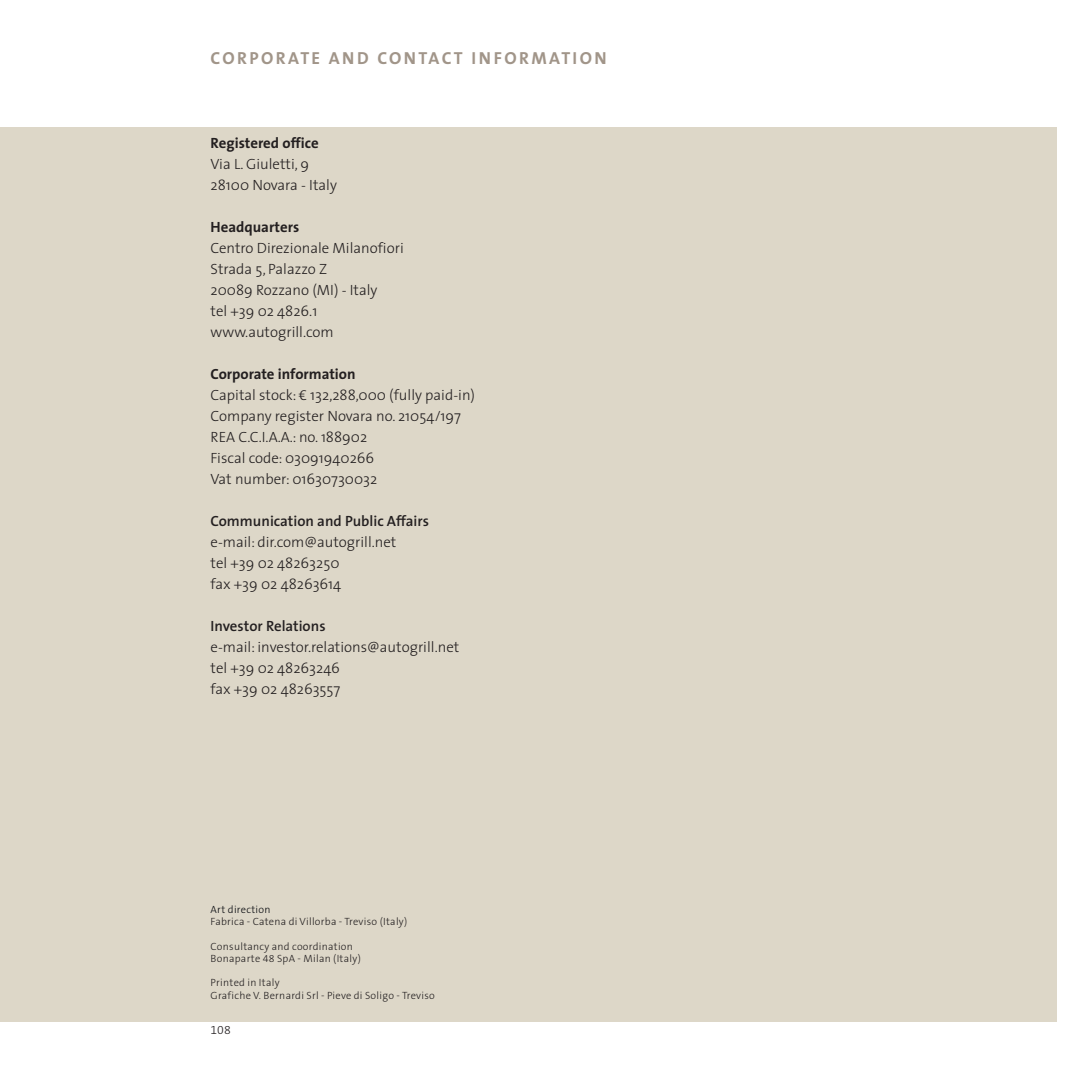
<style>
.page{position:relative;width:1071px;height:1071px;background:#fff}
.page>*{position:absolute;margin:0;border:0;box-sizing:border-box;transform-origin:0 0}
.t1{font:700 17.5px "The Sans B7";letter-spacing:.14em;color:#a19589}
.t2{font:300 14.88px/21px "The Sans";color:#231f20}
.t3{font:600 14.88px "The Sans";color:#231f20}
.t4{font:700 14.88px "The Sans";color:#231f20}
.t5{font:300 12.25px "The Sans B3";color:#231f20}
.t6{font:300 10.5px/12.2px "The Sans B3";letter-spacing:.025em;color:#231f20}
.t7{font:300 10.5px "The Sans B3";letter-spacing:.025em;color:#080a0f}
.s1{font-weight:700}
.s2{font-family:"The Sans B3"}
</style>
<div class="page">
<div style="left:0;top:127px;width:1056px;height:895px;background:#ddd7c8"></div>
<p class="t1" style="left:211px;top:52px;width:398px">CORPORATE AND CONTACT INFORMATION</p>
<p class="t4" style="left:211px;top:138px;width:110px">Registered office</p>
<p class="t2" style="left:211px;top:155px;width:128px">Via L. Giuletti, 9<br>28100 Novara - Italy</p>
<p class="t4" style="left:211px;top:222px;width:90px">Headquarters</p>
<p class="t2" style="left:211px;top:239px;width:195px">Centro Direzionale Milanofiori<br>Strada 5, Palazzo Z<br>20089 Rozzano (MI) - Italy<br>tel +39 02 4826.1 www.autogrill.com</p>
<p class="t2" style="left:211px;top:365px;width:266px"><span class="s1">Corporate information<br></span>Capital stock: <span class="s2">€</span> 132,288,000 (fully paid-in)<br>Company register Novara no. 21054/197<br>REA C.C.I.A.A.: no. 188902<br>Fiscal code: 03091940266<br>Vat number: 01630730032</p>
<p class="t3" style="left:211px;top:516px;width:220px">Communication and Public Affairs</p>
<p class="t2" style="left:211px;top:533px;width:187px">e-mail: dir.com@autogrill.net tel +39 02 48263250<br>fax +39 02 48263614</p>
<p class="t3" style="left:211px;top:621px;width:117px">Investor Relations</p>
<p class="t2" style="left:211px;top:638px;width:250px">e-mail: investor.relations@autogrill.net tel +39 02 48263246<br>fax +39 02 48263557</p>
<p class="t7" style="left:211px;top:905px;width:62px">Art direction</p>
<p class="t6" style="left:211px;top:917px;width:198px">Fabrica - Catena di Villorba - Treviso (Italy)</p>
<p class="t6" style="left:211px;top:941px;width:152px">Consultancy and coordination<br>Bonaparte 48 SpA - Milan (Italy)</p>
<p class="t6" style="left:211px;top:978px;width:226px">Printed in Italy<br>Grafiche V. Bernardi Srl - Pieve di Soligo - Treviso</p>
<p class="t5" style="left:211px;top:1025px;width:22px">108</p>
</div>
